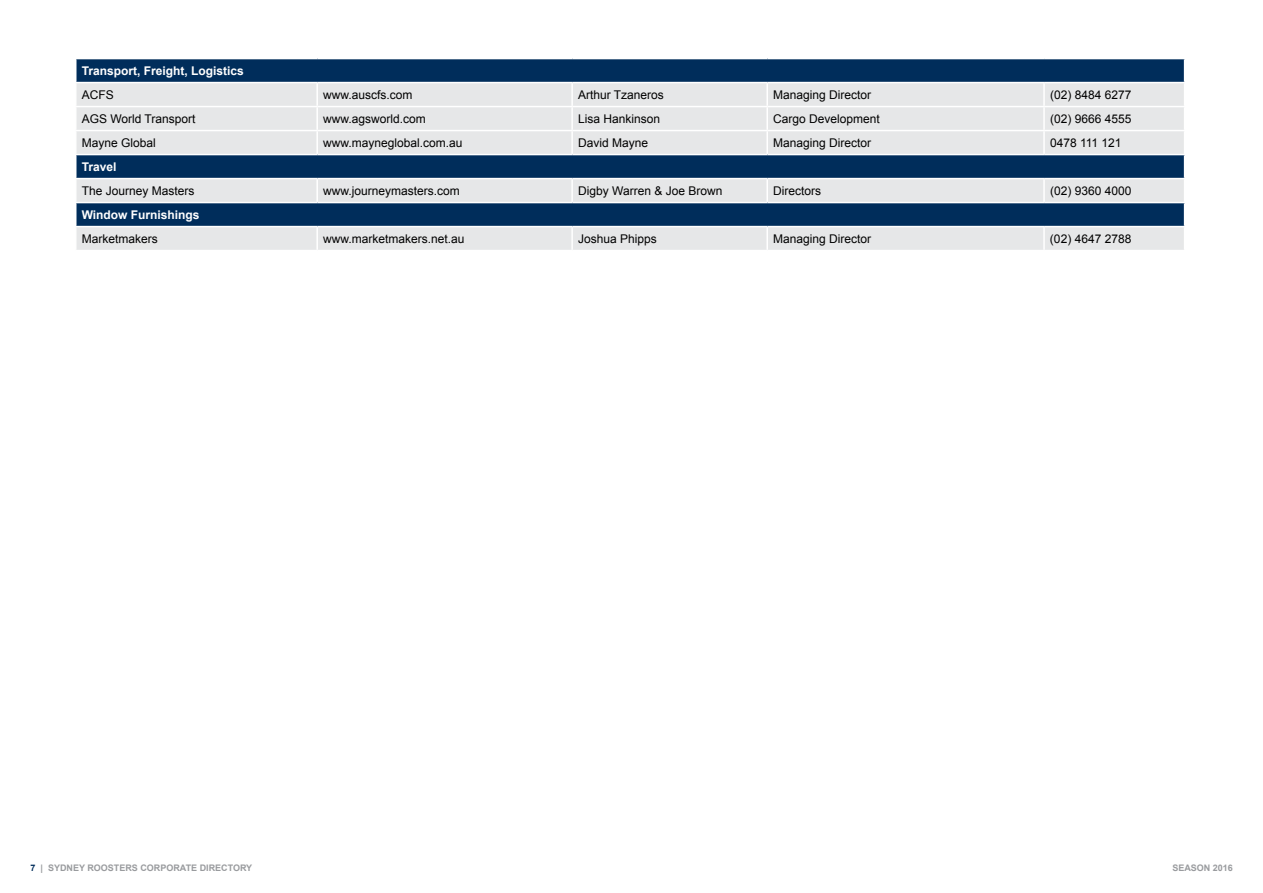
<style>
.page{position:relative;width:1263px;height:893px;background:#fff}
.page>*{position:absolute;margin:0;border:0;box-sizing:border-box;transform-origin:0 0}
.t1{font:12px "Arial";color:#000}
.t2{font:700 12px "Arial";color:#fff}
.t3{font:700 9px "Arial";color:#999b9e}
.s1{color:#002d5b}
</style>
<div class="page">
<div style="left:76px;top:59px;width:1108px;height:24px;background:#002d5b"></div>
<div style="left:76px;top:83px;width:1108px;height:167px;background:#e6e7e8"></div>
<div style="left:76px;top:155px;width:1108px;height:24px;background:#002d5b"></div>
<div style="left:76px;top:203px;width:1108px;height:24px;background:#002d5b"></div>
<hr style="left:75px;top:82px;width:242px;height:1px;background:#fff">
<hr style="left:317px;top:82px;width:255px;height:1px;background:#fff">
<hr style="left:572px;top:82px;width:195px;height:1px;background:#fff">
<hr style="left:767px;top:82px;width:277px;height:1px;background:#fff">
<hr style="left:1044px;top:82px;width:141px;height:1px;background:#fff">
<hr style="left:75px;top:154px;width:242px;height:1px;background:#fff">
<hr style="left:317px;top:154px;width:255px;height:1px;background:#fff">
<hr style="left:572px;top:154px;width:195px;height:1px;background:#fff">
<hr style="left:767px;top:154px;width:277px;height:1px;background:#fff">
<hr style="left:1044px;top:154px;width:141px;height:1px;background:#fff">
<hr style="left:75px;top:178px;width:242px;height:1px;background:#fff">
<hr style="left:317px;top:178px;width:255px;height:1px;background:#fff">
<hr style="left:572px;top:178px;width:195px;height:1px;background:#fff">
<hr style="left:767px;top:178px;width:277px;height:1px;background:#fff">
<hr style="left:1044px;top:178px;width:141px;height:1px;background:#fff">
<hr style="left:75px;top:202px;width:242px;height:1px;background:#fff">
<hr style="left:317px;top:202px;width:255px;height:1px;background:#fff">
<hr style="left:572px;top:202px;width:195px;height:1px;background:#fff">
<hr style="left:767px;top:202px;width:277px;height:1px;background:#fff">
<hr style="left:1044px;top:202px;width:141px;height:1px;background:#fff">
<hr style="left:75px;top:226px;width:242px;height:1px;background:#fff">
<hr style="left:317px;top:226px;width:255px;height:1px;background:#fff">
<hr style="left:572px;top:226px;width:195px;height:1px;background:#fff">
<hr style="left:767px;top:226px;width:277px;height:1px;background:#fff">
<hr style="left:1044px;top:226px;width:141px;height:1px;background:#fff">
<hr style="left:316px;top:83px;width:2px;height:23px;background:#fff">
<hr style="left:571px;top:83px;width:2px;height:23px;background:#fff">
<hr style="left:766px;top:83px;width:2px;height:23px;background:#fff">
<hr style="left:1043px;top:83px;width:2px;height:23px;background:#fff">
<hr style="left:75px;top:106px;width:242px;height:1px;background:#fff">
<hr style="left:317px;top:106px;width:255px;height:1px;background:#fff">
<hr style="left:316px;top:107px;width:2px;height:23px;background:#fff">
<hr style="left:572px;top:106px;width:195px;height:1px;background:#fff">
<hr style="left:571px;top:107px;width:2px;height:23px;background:#fff">
<hr style="left:767px;top:106px;width:277px;height:1px;background:#fff">
<hr style="left:766px;top:107px;width:2px;height:23px;background:#fff">
<hr style="left:1044px;top:106px;width:141px;height:1px;background:#fff">
<hr style="left:1043px;top:107px;width:2px;height:23px;background:#fff">
<hr style="left:75px;top:130px;width:242px;height:1px;background:#fff">
<hr style="left:317px;top:130px;width:255px;height:1px;background:#fff">
<hr style="left:316px;top:131px;width:2px;height:23px;background:#fff">
<hr style="left:572px;top:130px;width:195px;height:1px;background:#fff">
<hr style="left:571px;top:131px;width:2px;height:23px;background:#fff">
<hr style="left:767px;top:130px;width:277px;height:1px;background:#fff">
<hr style="left:766px;top:131px;width:2px;height:23px;background:#fff">
<hr style="left:1044px;top:130px;width:141px;height:1px;background:#fff">
<hr style="left:1043px;top:131px;width:2px;height:23px;background:#fff">
<hr style="left:316px;top:179px;width:2px;height:23px;background:#fff">
<hr style="left:571px;top:179px;width:2px;height:23px;background:#fff">
<hr style="left:766px;top:179px;width:2px;height:23px;background:#fff">
<hr style="left:1043px;top:179px;width:2px;height:23px;background:#fff">
<hr style="left:316px;top:227px;width:2px;height:23px;background:#fff">
<hr style="left:571px;top:227px;width:2px;height:23px;background:#fff">
<hr style="left:766px;top:227px;width:2px;height:23px;background:#fff">
<hr style="left:1043px;top:227px;width:2px;height:23px;background:#fff">
<p class="t2" style="left:82px;top:63px;width:164px">Transport, Freight, Logistics</p>
<p class="t1" style="left:82px;top:87px;width:34px">ACFS</p>
<p class="t1" style="left:323px;top:87px;width:91px">www.auscfs.com</p>
<p class="t1" style="left:578px;top:87px;width:87px">Arthur Tzaneros</p>
<p class="t1" style="left:773px;top:87px;width:100px">Managing Director</p>
<p class="t1" style="left:1050px;top:87px;width:83px">(02) 8484 6277</p>
<p class="t1" style="left:82px;top:111px;width:115px">AGS World Transport</p>
<p class="t1" style="left:323px;top:111px;width:104px">www.agsworld.com</p>
<p class="t1" style="left:578px;top:111px;width:84px">Lisa Hankinson</p>
<p class="t1" style="left:773px;top:111px;width:108px">Cargo Development</p>
<p class="t1" style="left:1050px;top:111px;width:83px">(02) 9666 4555</p>
<p class="t1" style="left:82px;top:135px;width:76px">Mayne Global</p>
<p class="t1" style="left:323px;top:135px;width:141px">www.mayneglobal.com.au</p>
<p class="t1" style="left:578px;top:135px;width:72px">David Mayne</p>
<p class="t1" style="left:773px;top:135px;width:100px">Managing Director</p>
<p class="t1" style="left:1050px;top:135px;width:73px">0478 111 121</p>
<p class="t2" style="left:82px;top:159px;width:36px">Travel</p>
<p class="t1" style="left:82px;top:183px;width:114px">The Journey Masters</p>
<p class="t1" style="left:323px;top:183px;width:138px">www.journeymasters.com</p>
<p class="t1" style="left:578px;top:183px;width:146px">Digby Warren &amp; Joe Brown</p>
<p class="t1" style="left:773px;top:183px;width:49px">Directors</p>
<p class="t1" style="left:1050px;top:183px;width:83px">(02) 9360 4000</p>
<p class="t2" style="left:82px;top:207px;width:119px">Window Furnishings</p>
<p class="t1" style="left:82px;top:231px;width:78px">Marketmakers</p>
<p class="t1" style="left:323px;top:231px;width:143px">www.marketmakers.net.au</p>
<p class="t1" style="left:578px;top:231px;width:80px">Joshua Phipps</p>
<p class="t1" style="left:773px;top:231px;width:100px">Managing Director</p>
<p class="t1" style="left:1050px;top:231px;width:83px">(02) 4647 2788</p>
<p class="t3" style="left:31px;top:862px;width:223px"><span class="s1">7</span> | SYDNEY ROOSTERS CORPORATE DIRECTORY</p>
<p class="t3" style="left:1172px;top:862px;width:62px">SEASON 2016</p>
</div>
